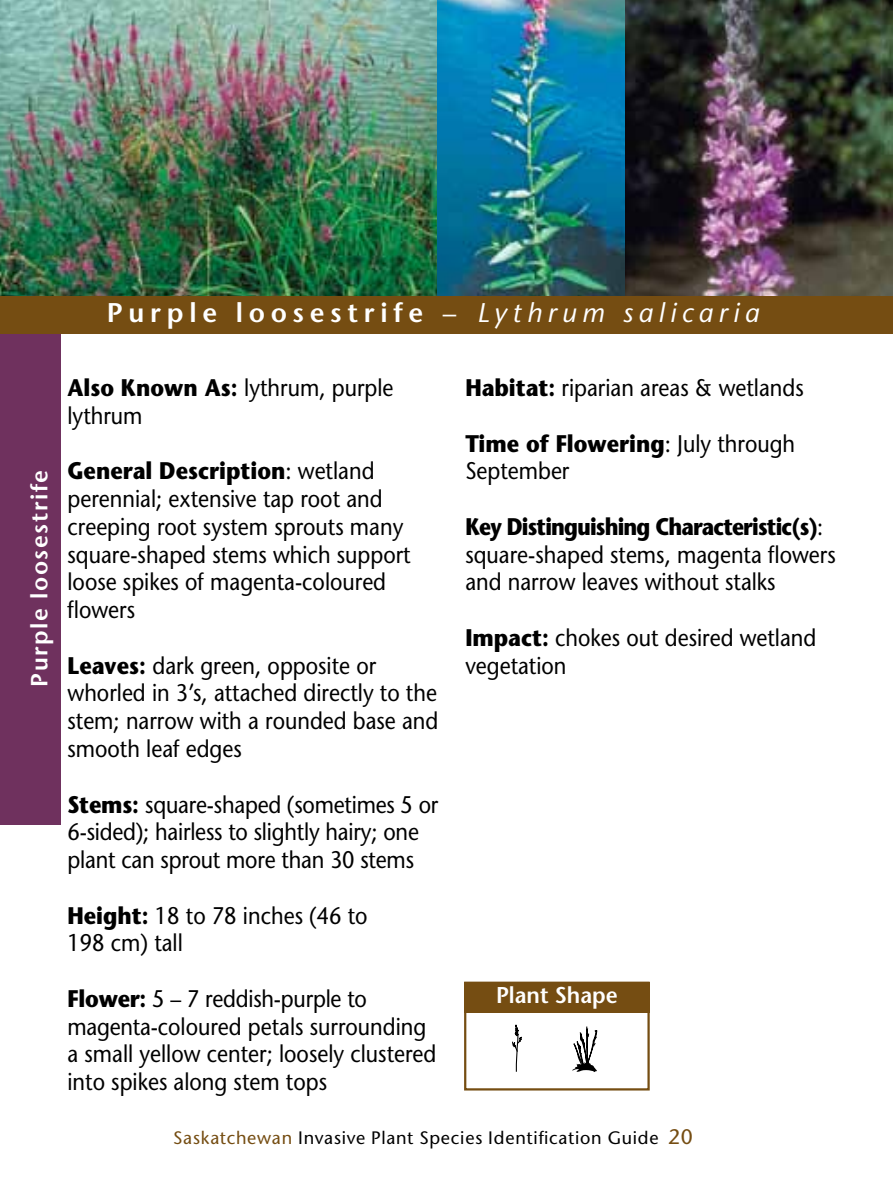
<style>
.page{position:relative;width:893px;height:1191px;background:#fff}
.page>*{position:absolute;margin:0;border:0;box-sizing:border-box;transform-origin:0 0}
.t1{font:600 27px "Stone Sans";letter-spacing:.21em;color:#fff}
.t2{font:24px/27.6px "Stone Sans";color:#000;scale:.9 1}
.t3{font:24px/27.6px "Stone Sans";color:#000;scale:.87 1}
.t4{font:600 23.4px "Stone Sans";letter-spacing:.07em;color:#fff}
.t5{font:600 22.8px "Stone Sans";color:#fff;scale:.96 1}
.t6{font:18px "Stone Sans";letter-spacing:.04em;color:#000}
.s1{font-weight:400}
.s2{font-weight:400;font-style:italic}
.s3{font-weight:700}
.s4{color:#754d12}
.s5{font-size:21px;color:#754d12}
</style>
<div class="page">
<div style="left:464px;top:981px;width:186px;height:109px;border:2px solid #754d12"></div>
<div style="left:464px;top:981px;width:186px;height:31px;background:#754d12"></div>
<div style="left:0;top:331px;width:61px;height:494px;background:#6f315e"></div>
<img style="left:440px;top:0;width:453px;height:296px">
<img style="left:0;top:0;width:440px;height:296px">
<svg style="left:512px;top:1024px;width:10px;height:48px"></svg>
<svg style="left:572px;top:1026px;width:26px;height:46px"></svg>
<div style="left:0;top:296px;width:893px;height:38px;background:#754d12"></div>
<p class="t1" style="left:107px;top:297px;width:654px">Purple loosestrife <span class="s1">–</span> <span class="s2">Lythrum salicaria</span></p>
<p class="t4" style="left:25px;top:686px;width:218px;rotate:-90deg">Purple loosestrife</p>
<p class="t2" style="left:68px;top:374px;width:364px"><span class="s3">Also Known As:</span> lythrum, purple lythrum</p>
<p class="t2" style="left:68px;top:457px;width:383px"><span class="s3">General Description</span>: wetland perennial; extensive tap root and creeping root system sprouts many square-shaped stems which support loose spikes of magenta-coloured flowers</p>
<p class="t2" style="left:68px;top:651px;width:414px"><span class="s3">Leaves:</span> dark green, opposite or whorled in 3’s, attached directly to the stem; narrow with a rounded base and smooth leaf edges</p>
<p class="t2" style="left:68px;top:790px;width:414px"><span class="s3">Stems:</span> square-shaped (sometimes 5 or<br>6-sided); hairless to slightly hairy; one plant can sprout more than 30 stems</p>
<p class="t2" style="left:68px;top:901px;width:335px"><span class="s3">Height:</span> 18 to 78 inches (46 to<br>198 cm) tall</p>
<p class="t2" style="left:68px;top:984px;width:411px"><span class="s3">Flower:</span> 5 – 7 reddish-purple to magenta-coloured petals surrounding a small yellow center; loosely clustered into spikes along stem tops</p>
<p class="t2" style="left:465px;top:374px;width:378px"><span class="s3">Habitat:</span> riparian areas &amp; wetlands</p>
<p class="t2" style="left:465px;top:429px;width:368px"><span class="s3">Time of Flowering</span>: July through<br>September</p>
<p class="t3" style="left:465px;top:513px;width:427px"><span class="s3">Key Distinguishing Characteristic(s)</span>: square-shaped stems, magenta flowers and narrow leaves without stalks</p>
<p class="t2" style="left:465px;top:624px;width:392px"><span class="s3">Impact:</span> chokes out desired wetland vegetation</p>
<p class="t5" style="left:496px;top:981px;width:128px">Plant Shape</p>
<p class="t6" style="left:173px;top:1126px;width:521px"><span class="s4">Saskatchewan</span> Invasive Plant Species Identification Guide <span class="s5">20</span></p>
</div>
